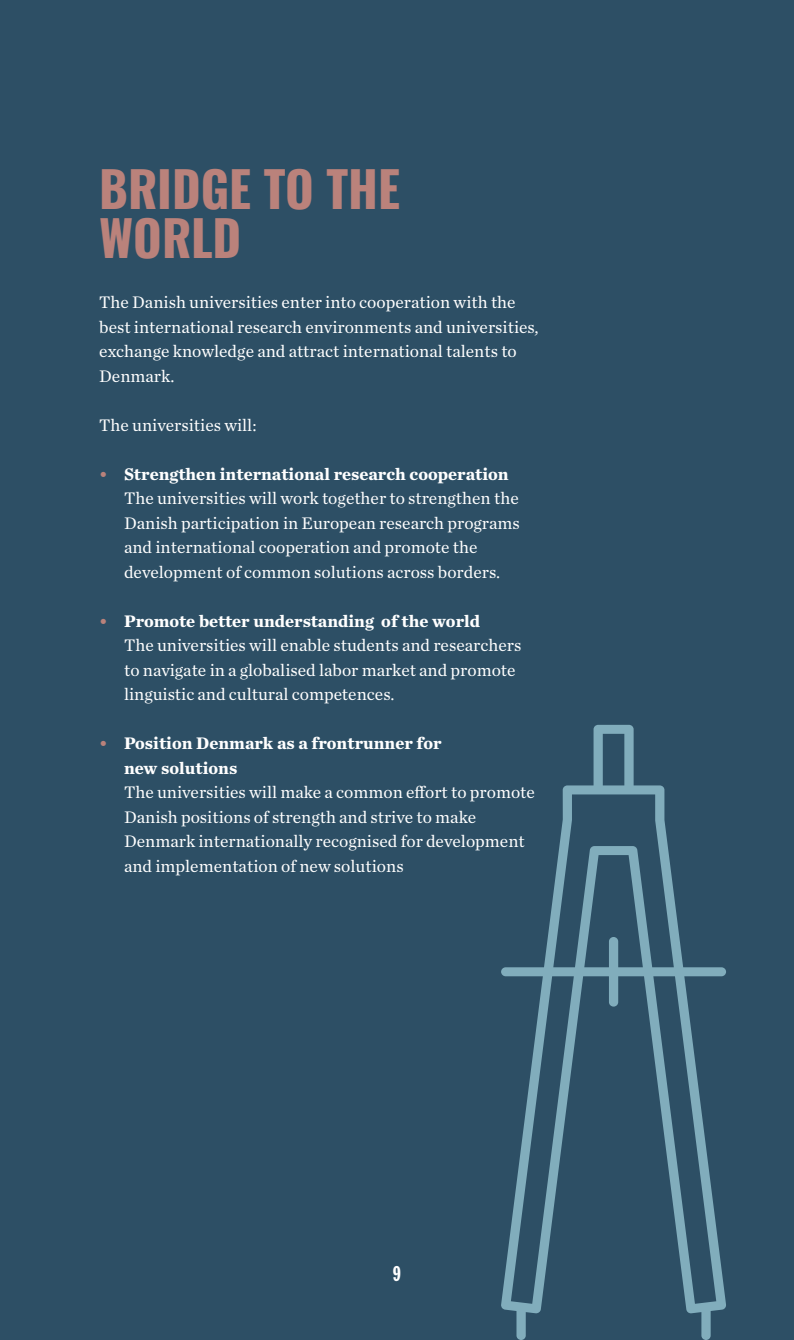
<style>
.page{position:relative;width:794px;height:1340px;background:#fff}
.page>*{position:absolute;margin:0;border:0;box-sizing:border-box;transform-origin:0 0}
.Mindre_rubrikker{font:700 49px "Oswald";color:#ba827b}
.t1{font:21px "Franklin Gothic Extra Cond";color:#fff}
.Brødtekst_Georgia_10{font:17.5px/24.5px "Chronicle Text G1";color:#fff}
.Brødtekst_Georgia_10-2{font:700 17.5px/24.5px "Chronicle Text G1";color:#fff}
.s1{color:#ba827b}
</style>
<div class="page">
<div style="left:0;top:0;width:794px;height:1339px;background:#2d4f65"></div>
<svg style="left:501px;top:724px;width:225px;height:615px"></svg>
<p class="Mindre_rubrikker" style="left:99px;top:145px;width:302px">BRIDGE TO THE</p>
<p class="Mindre_rubrikker" style="left:99px;top:194px;width:144px">WORLD</p>
<p class="Brødtekst_Georgia_10" style="left:99px;top:289px;width:441px">The Danish universities enter into cooperation with the best international research environments and universities, exchange knowledge and attract international talents to Denmark.</p>
<p class="Brødtekst_Georgia_10" style="left:99px;top:411px;width:159px">The universities will:</p>
<p class="Brødtekst_Georgia_10-2" style="left:99px;top:460px;width:411px"><span class="s1">•</span> Strengthen international research cooperation</p>
<p class="Brødtekst_Georgia_10" style="left:124px;top:485px;width:397px">The universities will work together to strengthen the Danish participation in European research programs and international cooperation and promote the development of common solutions across borders.</p>
<p class="Brødtekst_Georgia_10-2" style="left:99px;top:607px;width:382px"><span class="s1">•</span> Promote better understanding of the world</p>
<p class="Brødtekst_Georgia_10" style="left:124px;top:632px;width:399px">The universities will enable students and researchers to navigate in a globalised labor market and promote linguistic and cultural competences.</p>
<p class="Brødtekst_Georgia_10-2" style="left:124px;top:730px;width:319px;text-indent:-25px"><span class="s1">•</span> Position Denmark as a frontrunner for new solutions</p>
<p class="Brødtekst_Georgia_10" style="left:124px;top:779px;width:412px">The universities will make a common effort to promote Danish positions of strength and strive to make Denmark internationally recognised for development and implementation of new solutions</p>
<p class="t1" style="left:393px;top:1261px;width:10px">9</p>
</div>
